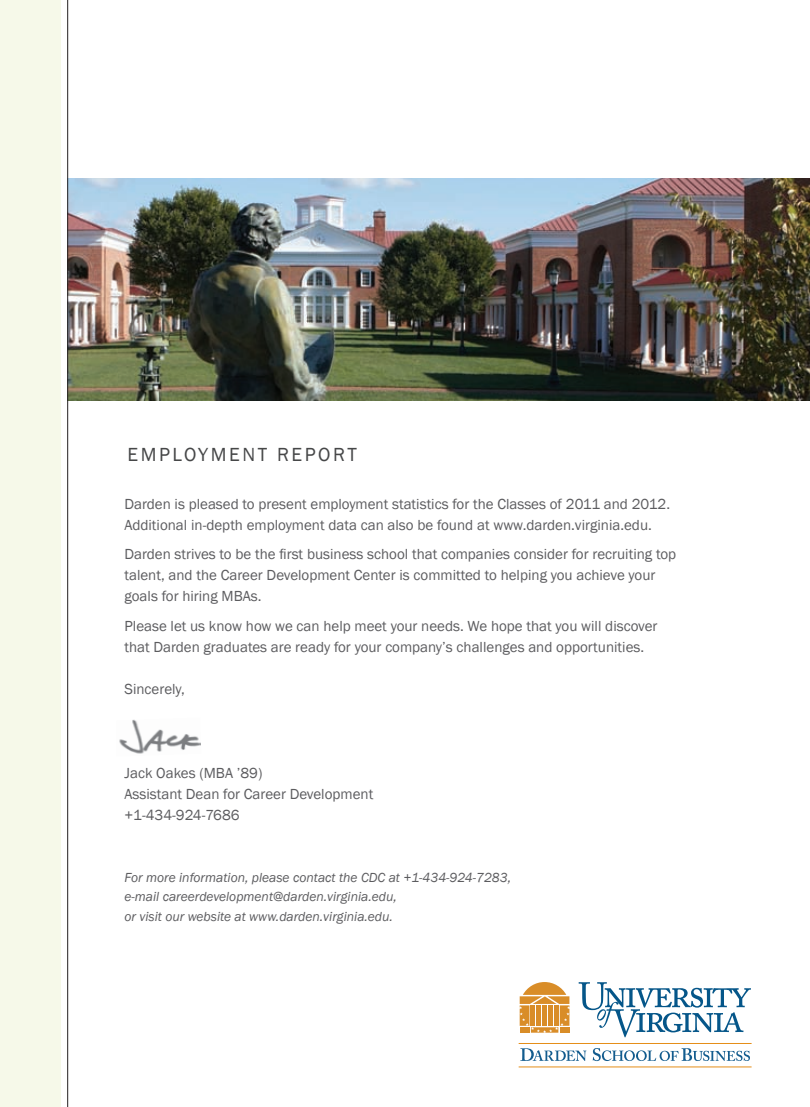
<style>
.page{position:relative;width:810px;height:1107px;background:#fff}
.page>*{position:absolute;margin:0;border:0;box-sizing:border-box;transform-origin:0 0}
.t1{font:19.5px "Franklin Gothic";letter-spacing:.13em;color:#464748}
.t2{font:15px/21px "Franklin Gothic";color:#5c5c5f}
.t3{font:italic 13.5px/19.5px "Franklin Gothic";color:#5c5c5f}
</style>
<div class="page">
<img style="left:68px;top:178px;width:742px;height:222px">
<div style="left:0;top:0;width:60px;height:1107px;background:#f6f9e9"></div>
<svg style="left:520px;top:982px;width:49px;height:51px"></svg>
<svg style="left:579px;top:982px;width:172px;height:55px"></svg>
<hr style="left:519px;top:1043px;width:233px;height:1px;background:#e58e19">
<hr style="left:519px;top:1066px;width:233px;height:1px;background:#e58e19">
<svg style="left:520px;top:1048px;width:66px;height:13px"></svg>
<svg style="left:593px;top:1048px;width:157px;height:13px"></svg>
<img style="left:119px;top:719px;width:82px;height:35px">
<hr style="left:67px;top:0;width:1px;height:1107px;background:#231f20">
<h1 class="t1" style="left:128px;top:442px;width:231px">EMPLOYMENT REPORT</h1>
<p class="t2" style="left:124px;top:493px;width:547px">Darden is pleased to present employment statistics for the Classes of 2011 and 2012.<br>Additional in-depth employment data can also be found at www.darden.virginia.edu.</p>
<p class="t2" style="left:124px;top:544px;width:553px">Darden strives to be the first business school that companies consider for recruiting top talent, and the Career Development Center is committed to helping you achieve your goals for hiring MBAs.</p>
<p class="t2" style="left:124px;top:616px;width:535px">Please let us know how we can help meet your needs. We hope that you will discover that Darden graduates are ready for your company’s challenges and opportunities.</p>
<p class="t2" style="left:124px;top:679px;width:62px">Sincerely,</p>
<p class="t2" style="left:124px;top:763px;width:250px">Jack Oakes (MBA ’89)<br>Assistant Dean for Career Development +1-434-924-7686</p>
<p class="t3" style="left:124px;top:868px;width:388px">For more information, please contact the CDC at +1-434-924-7283, e-mail careerdevelopment@darden.virginia.edu,<br>or visit our website at www.darden.virginia.edu.</p>
</div>
